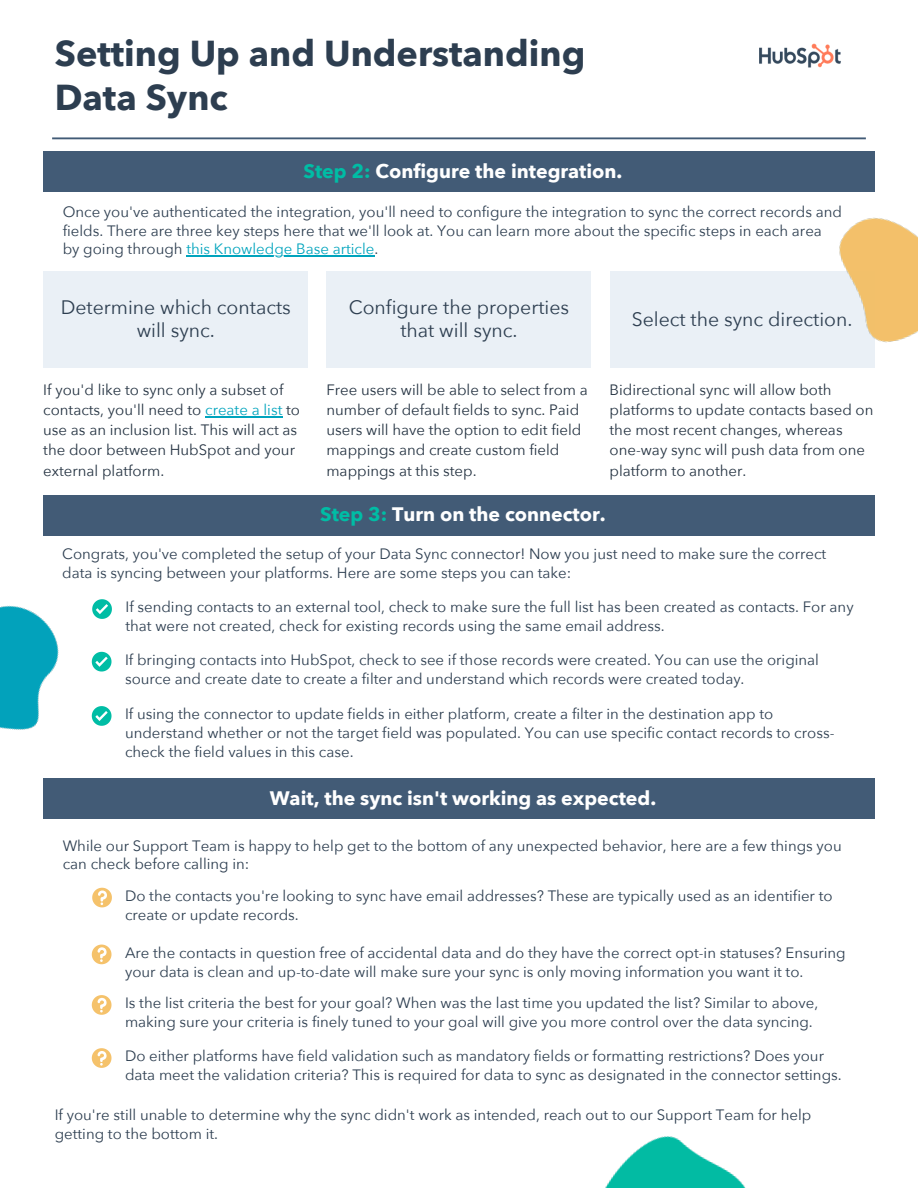
<style>
.page{position:relative;width:918px;height:1188px;background:#fff}
.page>*{position:absolute;margin:0;border:0;box-sizing:border-box;transform-origin:0 0}
.t1{font:700 36px/44.2px "Avenir Next";color:#2d3e50}
.t2{font:700 19.5px "Avenir Next";color:#fff}
.t3{font:19.5px/23.7px "Avenir Next";color:#2d3e50;text-align:center}
.t4{font:15px/18.8px "Avenir Next";color:#2d3e50}
.t5{font:15px/20.2px "Avenir Next";color:#253342}
.t6{font:15px "Avenir Next";color:#00a4bd}
.s1{color:#00bda5}
.s2{color:#2d3e50}
.s3{color:#00a4bd}
</style>
<div class="page">
<img style="left:759px;top:43px;width:82px;height:25px">
<svg style="left:52px;top:137px;width:814px;height:2px;background:#6c7f94"></svg>
<img style="left:605px;top:1136px;width:141px;height:52px">
<div style="left:43px;top:152px;width:832px;height:40px;background:#425b76"></div>
<div style="left:43px;top:495px;width:832px;height:41px;background:#425b76"></div>
<div style="left:43px;top:779px;width:832px;height:40px;background:#425b76"></div>
<hr style="left:186px;top:256px;width:188px;height:1px;background:#00a4bd">
<div style="left:610px;top:271px;width:264px;height:97px;background:#eaf0f6"></div>
<div style="left:326px;top:271px;width:265px;height:97px;background:#eaf0f6"></div>
<div style="left:43px;top:271px;width:265px;height:97px;background:#eaf0f6"></div>
<svg style="left:99px;top:599px;width:13px;height:20px"></svg>
<svg style="left:99px;top:652px;width:13px;height:20px"></svg>
<svg style="left:99px;top:706px;width:13px;height:20px"></svg>
<svg style="left:92px;top:888px;width:20px;height:19px"></svg>
<hr style="left:205px;top:416px;width:77px;height:1px;background:#00a4bd">
<svg style="left:92px;top:945px;width:20px;height:19px"></svg>
<svg style="left:92px;top:995px;width:20px;height:20px"></svg>
<svg style="left:92px;top:1048px;width:20px;height:20px"></svg>
<img style="left:0;top:599px;width:99px;height:131px">
<img style="left:839px;top:217px;width:79px;height:138px">
<p class="t1" style="left:55px;top:32px;width:532px">Setting Up and Understanding<br>Data Sync</p>
<p class="t2" style="left:304px;top:159px;width:320px"><span class="s1">Step 2:</span> Configure the integration.</p>
<p class="t4" style="left:63px;top:203px;width:781px">Once you've authenticated the integration, you'll need to configure the integration to sync the correct records and fields. There are three key steps here that we'll look at. You can learn more about the specific steps in each area</p>
<p class="t6" style="left:63px;top:239px;width:317px"><span class="s2">by going through</span> this Knowledge Base article<span class="s2">.</span></p>
<p class="t3" style="left:61px;top:296px;width:232px">Determine which contacts will sync.</p>
<p class="t3" style="left:349px;top:296px;width:222px">Configure the properties that will sync.</p>
<p class="t3" style="left:632px;top:308px;width:222px">Select the sync direction.</p>
<p class="t5" style="left:43px;top:380px;width:258px">If you'd like to sync only a subset of contacts, you'll need to <span class="s3">create a list</span> to use as an inclusion list. This will act as the door between HubSpot and your external platform.</p>
<p class="t5" style="left:326px;top:380px;width:263px">Free users will be able to select from a number of default fields to sync. Paid users will have the option to edit field mappings and create custom field mappings at this step.</p>
<p class="t5" style="left:610px;top:380px;width:265px">Bidirectional sync will allow both platforms to update contacts based on the most recent changes, whereas one-way sync will push data from one platform to another.</p>
<p class="t2" style="left:320px;top:502px;width:287px"><span class="s1">Step 3:</span> Turn on the connector.</p>
<p class="t4" style="left:62px;top:545px;width:766px">Congrats, you've completed the setup of your Data Sync connector! Now you just need to make sure the correct data is syncing between your platforms. Here are some steps you can take:</p>
<p class="t4" style="left:125px;top:598px;width:730px">If sending contacts to an external tool, check to make sure the full list has been created as contacts. For any that were not created, check for existing records using the same email address.</p>
<p class="t4" style="left:125px;top:651px;width:696px">If bringing contacts into HubSpot, check to see if those records were created. You can use the original source and create date to create a filter and understand which records were created today.</p>
<p class="t4" style="left:125px;top:705px;width:711px">If using the connector to update fields in either platform, create a filter in the destination app to understand whether or not the target field was populated. You can use specific contact records to cross&shy;check the field values in this case.</p>
<p class="t2" style="left:270px;top:785px;width:388px">Wait, the sync isn't working as expected.</p>
<p class="t4" style="left:63px;top:837px;width:781px">While our Support Team is happy to help get to the bottom of any unexpected behavior, here are a few things you can check before calling in:</p>
<p class="t4" style="left:125px;top:887px;width:709px">Do the contacts you're looking to sync have email addresses? These are typically used as an identifier to create or update records.</p>
<p class="t4" style="left:125px;top:944px;width:722px">Are the contacts in question free of accidental data and do they have the correct opt-in statuses? Ensuring your data is clean and up-to-date will make sure your sync is only moving information you want it to.</p>
<p class="t4" style="left:125px;top:994px;width:695px">Is the list criteria the best for your goal? When was the last time you updated the list? Similar to above, making sure your criteria is finely tuned to your goal will give you more control over the data syncing.</p>
<p class="t4" style="left:125px;top:1047px;width:718px">Do either platforms have field validation such as mandatory fields or formatting restrictions? Does your data meet the validation criteria? This is required for data to sync as designated in the connector settings.</p>
<p class="t4" style="left:55px;top:1106px;width:758px">If you're still unable to determine why the sync didn't work as intended, reach out to our Support Team for help getting to the bottom it.</p>
</div>
